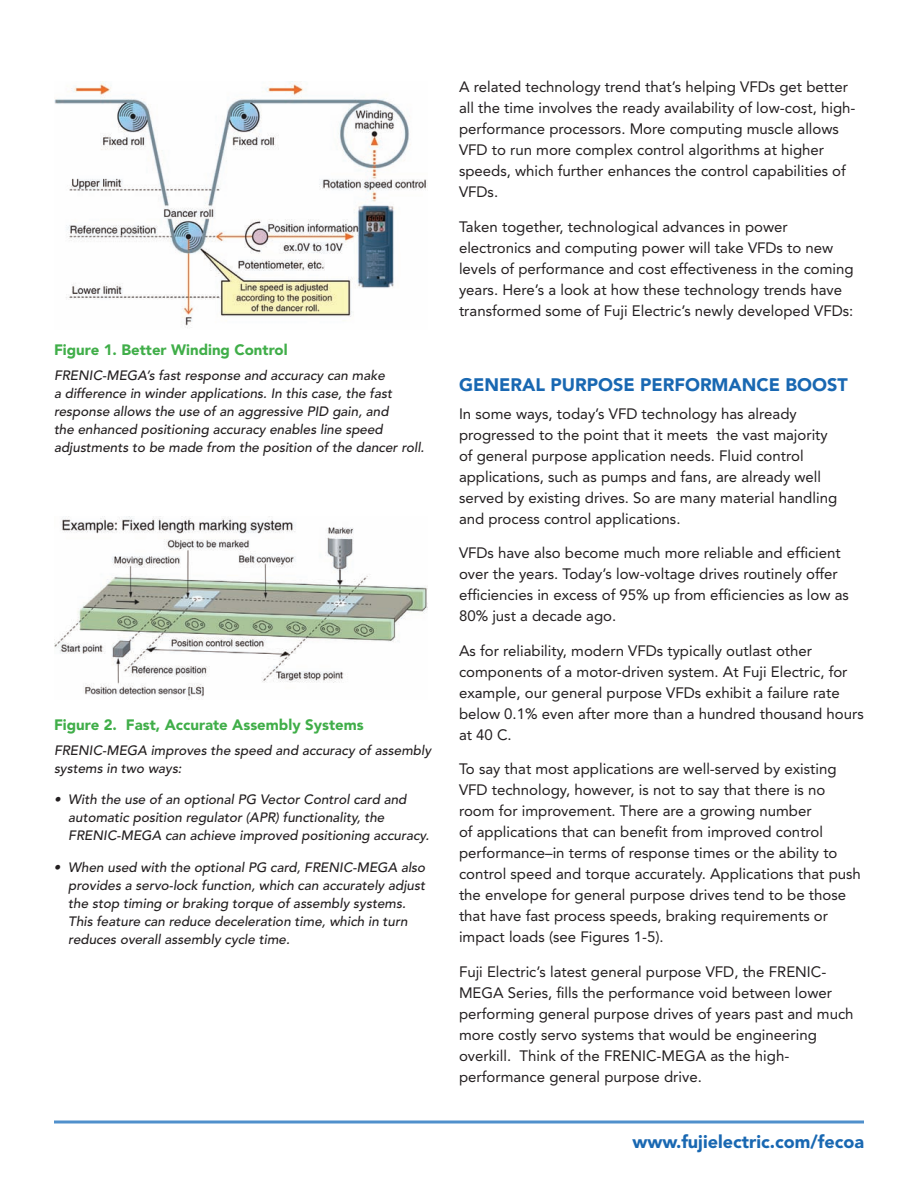
<style>
.page{position:relative;width:918px;height:1188px;background:#fff}
.page>*{position:absolute;margin:0;border:0;box-sizing:border-box;transform-origin:0 0}
.t1{font:900 18px "Avenir";color:#1968b2}
.t2{font:15px/21px "Avenir";color:#231f20}
.t3{font:900 15px "Avenir";color:#40ae49}
.t4{font:italic 500 13.5px/18px "Avenir";color:#231f20}
</style>
<div class="page">
<svg style="left:54px;top:1120px;width:810px;height:4px;background:#7babd8"></svg>
<img style="left:54px;top:81px;width:374px;height:247px">
<img style="left:54px;top:516px;width:374px;height:184px">
<p class="t3" style="left:54px;top:341px;width:235px">Figure 1. Better Winding Control</p>
<p class="t4" style="left:54px;top:366px;width:372px">FRENIC-MEGA’s fast response and accuracy can make<br>a difference in winder applications. In this case, the fast response allows the use of an aggressive PID gain, and<br>the enhanced positioning accuracy enables line speed adjustments to be made from the position of the dancer roll.</p>
<p class="t3" style="left:54px;top:716px;width:311px">Figure 2. Fast, Accurate Assembly Systems</p>
<p class="t4" style="left:54px;top:741px;width:379px">FRENIC-MEGA improves the speed and accuracy of assembly systems in two ways:</p>
<p class="t4" style="left:68px;top:791px;width:362px;text-indent:-14px">• With the use of an optional PG Vector Control card and automatic position regulator (APR) functionality, the<br>FRENIC-MEGA can achieve improved positioning accuracy.</p>
<p class="t4" style="left:68px;top:858px;width:359px;text-indent:-14px">• When used with the optional PG card, FRENIC-MEGA also provides a servo-lock function, which can accurately adjust the stop timing or braking torque of assembly systems.<br>This feature can reduce deceleration time, which in turn reduces overall assembly cycle time.</p>
<p class="t2" style="left:459px;top:77px;width:398px">A related technology trend that’s helping VFDs get better all the time involves the ready availability of low-cost, high&shy;performance processors. More computing muscle allows VFD to run more complex control algorithms at higher speeds, which further enhances the control capabilities of VFDs.</p>
<p class="t2" style="left:459px;top:216px;width:396px">Taken together, technological advances in power electronics and computing power will take VFDs to new levels of performance and cost effectiveness in the coming years. Here’s a look at how these technology trends have transformed some of Fuji Electric’s newly developed VFDs:</p>
<p class="t1" style="left:459px;top:374px;width:390px">GENERAL PURPOSE PERFORMANCE BOOST</p>
<p class="t2" style="left:459px;top:403px;width:380px">In some ways, today’s VFD technology has already progressed to the point that it meets the vast majority of general purpose application needs. Fluid control applications, such as pumps and fans, are already well served by existing drives. So are many material handling and process control applications.</p>
<p class="t2" style="left:459px;top:542px;width:391px">VFDs have also become much more reliable and efficient over the years. Today’s low-voltage drives routinely offer efficiencies in excess of 95% up from efficiencies as low as 80% just a decade ago.</p>
<p class="t2" style="left:459px;top:640px;width:406px">As for reliability, modern VFDs typically outlast other components of a motor-driven system. At Fuji Electric, for example, our general purpose VFDs exhibit a failure rate below 0.1% even after more than a hundred thousand hours at 40 C.</p>
<p class="t2" style="left:459px;top:758px;width:403px">To say that most applications are well-served by existing VFD technology, however, is not to say that there is no room for improvement. There are a growing number<br>of applications that can benefit from improved control performance–in terms of response times or the ability to control speed and torque accurately. Applications that push the envelope for general purpose drives tend to be those that have fast process speeds, braking requirements or impact loads (see Figures 1-5).</p>
<p class="t2" style="left:459px;top:961px;width:396px">Fuji Electric’s latest general purpose VFD, the FRENIC-MEGA Series, fills the performance void between lower performing general purpose drives of years past and much more costly servo systems that would be engineering overkill. Think of the FRENIC-MEGA as the high&shy;performance general purpose drive.</p>
<p class="t1" style="left:632px;top:1131px;width:233px">www.fujielectric.com/fecoa</p>
</div>
